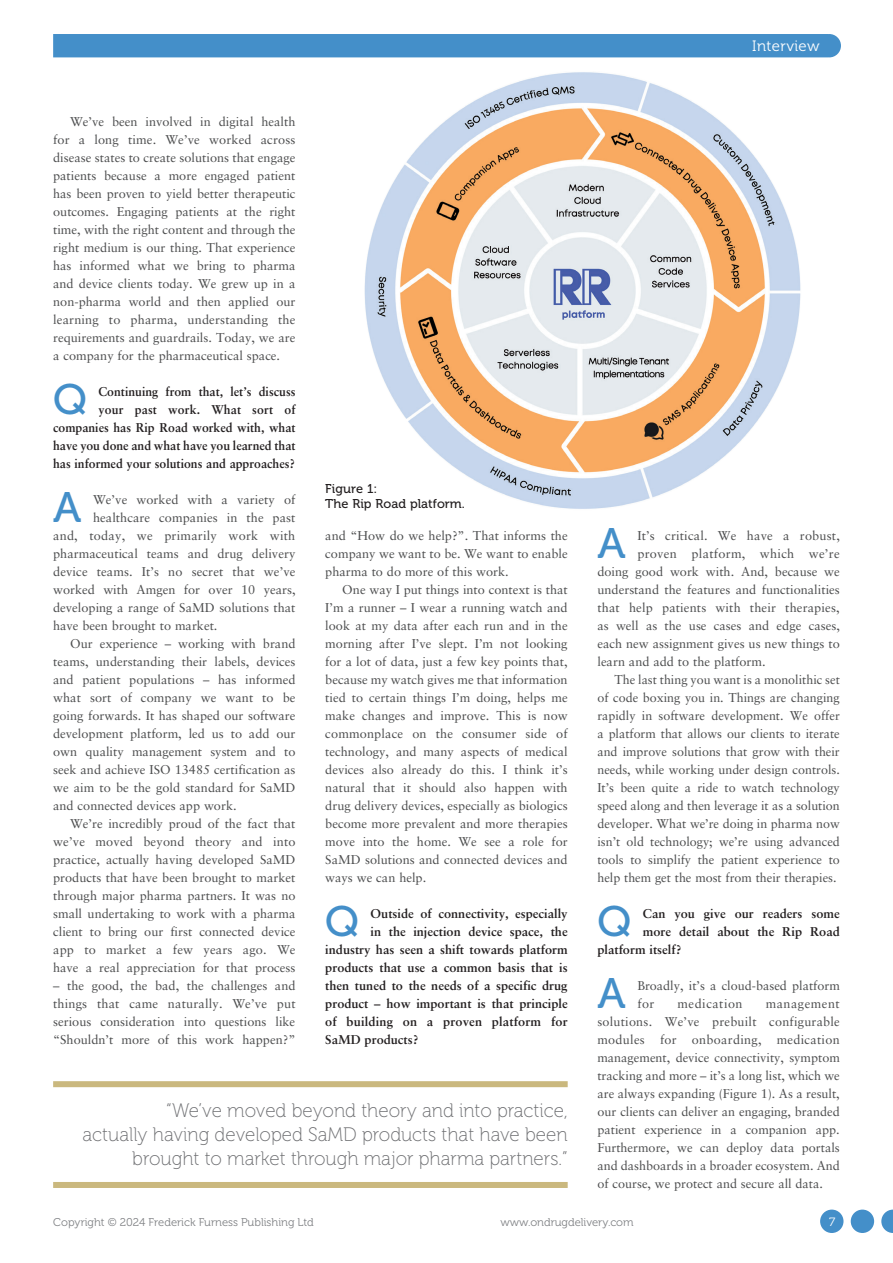
<style>
.page{position:relative;width:893px;height:1263px;background:#fff}
.page>*{position:absolute;margin:0;border:0;box-sizing:border-box;transform-origin:0 0}
.MF_body_no_indent{font:42.45px "Museo 500";color:#448fc9}
.t1{font:19.5px/24px "Museo 100";color:#6c6d70;text-align:right}
.t2{font:15px "Museo 300";letter-spacing:.025em;color:#fff}
.MF_body{font:12.75px/18px "Sabon LT Std";color:#4b4c4d;text-align:justify}
.MF_body_no_indent-2{font:12.75px/18px "Sabon LT Std";color:#4b4c4d}
.MF_body_no_indent-3{font:700 12.75px "Sabon LT Std";color:#231f20}
.MF_body_no_indent-4{font:700 12.75px/18px "Sabon LT Std";color:#231f20;text-align:right;scale:.96 1}
.MF_Captions{font:12.75px/15.3px "Museo 500";letter-spacing:.005em;color:#231f20}
.MF_body_no_indent-5{font:12.75px "Sabon LT Std";letter-spacing:.02em;color:#4b4c4d}
.MF_body_no_indent-6{font:12.75px "Sabon LT Std";letter-spacing:.04em;color:#4b4c4d}
.t3{font:12px "Museo 300";color:#fff}
.t4{font:11.25px "Museo 300";color:#808285}
</style>
<div class="page">
<div style="left:53px;top:1081px;width:515px;height:6px;background:#cab87e"></div>
<div style="left:53px;top:1182px;width:515px;height:6px;background:#cab87e"></div>
<div style="left:53px;top:34px;width:788px;height:23px;background:#448fc9"></div>
<img style="left:364px;top:72px;width:437px;height:437px">
<svg style="left:881px;top:1209px;width:12px;height:24px"></svg>
<div style="left:851px;top:1209px;width:23px;height:24px;background:#448fc9;border-radius:50%"></div>
<div style="left:820px;top:1209px;width:23px;height:24px;background:#448fc9;border-radius:50%"></div>
<p class="MF_body" style="left:53px;top:112px;width:244px;text-indent:17px">We’ve been involved in digital health for a long time. We’ve worked across disease states to create solutions that engage patients because a more engaged patient has been proven to yield better therapeutic outcomes. Engaging patients at the right time, with the right content and through the right medium is our thing. That experience has informed what we bring to pharma and device clients today. We grew up in a non-pharma world and then applied our learning to pharma, understanding the requirements and guardrails. Today, we are a company for the pharmaceutical space.</p>
<p class="MF_body_no_indent" style="left:53px;top:376px;width:35px">Q</p>
<p class="MF_body_no_indent-4" style="left:53px;top:382px;width:254px">Continuing from that, let’s discuss<br>your past work. What sort of companies has Rip Road worked with, what have you done and what have you learned that has informed your solutions and approaches?</p>
<p class="MF_body_no_indent" style="left:53px;top:484px;width:30px">A</p>
<p class="MF_body_no_indent-2" style="left:93px;top:490px;width:204px">We’ve worked with a variety of</p>
<p class="MF_body_no_indent-2" style="left:93px;top:508px;width:204px">healthcare companies in the past</p>
<p class="MF_body_no_indent-2" style="left:53px;top:526px;width:244px">and, today, we primarily work with</p>
<p class="MF_body_no_indent-2" style="left:53px;top:544px;width:244px">pharmaceutical teams and drug delivery</p>
<p class="MF_body_no_indent-2" style="left:53px;top:562px;width:244px">device teams. It’s no secret that we’ve</p>
<p class="MF_body_no_indent-2" style="left:53px;top:580px;width:244px">worked with Amgen for over 10 years,</p>
<p class="MF_body_no_indent-2" style="left:53px;top:598px;width:244px">developing a range of SaMD solutions that</p>
<p class="MF_body_no_indent-2" style="left:53px;top:616px;width:166px">have been brought to market.</p>
<p class="MF_body" style="left:53px;top:634px;width:244px;text-indent:17px">Our experience – working with brand teams, understanding their labels, devices and patient populations – has informed what sort of company we want to be going forwards. It has shaped our software development platform, led us to add our own quality management system and to seek and achieve ISO 13485 certification as we aim to be the gold standard for SaMD and connected devices app work.</p>
<p class="MF_body" style="left:53px;top:814px;width:244px;text-indent:17px">We’re incredibly proud of the fact that we’ve moved beyond theory and into practice, actually having developed SaMD products that have been brought to market through major pharma partners. It was no small undertaking to work with a pharma client to bring our first connected device app to market a few years ago. We have a real appreciation for that process</p>
<p class="MF_body" style="left:53px;top:976px;width:244px">– the good, the bad, the challenges and things that came naturally. We’ve put serious consideration into questions like “Shouldn’t more of this work happen?”</p>
<p class="MF_Captions" style="left:325px;top:481px;width:141px">Figure 1:<br>The Rip Road platform.</p>
<p class="MF_body" style="left:325px;top:526px;width:244px">and “How do we help?”. That informs the company we want to be. We want to enable pharma to do more of this work.</p>
<p class="MF_body" style="left:325px;top:580px;width:244px;text-indent:17px">One way I put things into context is that I’m a runner – I wear a running watch and look at my data after each run and in the morning after I’ve slept. I’m not looking for a lot of data, just a few key points that, because my watch gives me that information tied to certain things I’m doing, helps me make changes and improve. This is now commonplace on the consumer side of technology, and many aspects of medical devices also already do this. I think it’s natural that it should also happen with drug delivery devices, especially as biologics become more prevalent and more therapies move into the home. We see a role for SaMD solutions and connected devices and ways we can help.</p>
<p class="MF_body_no_indent" style="left:325px;top:898px;width:35px">Q</p>
<p class="MF_body_no_indent-3" style="left:371px;top:906px;width:199px">Outside of connectivity, especially</p>
<p class="MF_body_no_indent-3" style="left:371px;top:924px;width:199px">in the injection device space, the</p>
<p class="MF_body_no_indent-3" style="left:325px;top:942px;width:244px">industry has seen a shift towards platform</p>
<p class="MF_body_no_indent-3" style="left:325px;top:960px;width:244px">products that use a common basis that is</p>
<p class="MF_body_no_indent-3" style="left:325px;top:978px;width:244px">then tuned to the needs of a specific drug</p>
<p class="MF_body_no_indent-3" style="left:325px;top:996px;width:244px">product – how important is that principle</p>
<p class="MF_body_no_indent-3" style="left:325px;top:1014px;width:244px">of building on a proven platform for</p>
<p class="MF_body_no_indent-3" style="left:325px;top:1032px;width:95px">SaMD products?</p>
<p class="t1" style="left:83px;top:1099px;width:487px">“We’ve moved beyond theory and into practice,<br>actually having developed SaMD products that have been brought to market through major pharma partners.”</p>
<p class="t2" style="left:752px;top:37px;width:69px">Interview</p>
<p class="MF_body_no_indent" style="left:597px;top:520px;width:30px">A</p>
<p class="MF_body_no_indent-2" style="left:637px;top:526px;width:204px">It’s critical. We have a robust,</p>
<p class="MF_body_no_indent-5" style="left:637px;top:546px;width:204px">proven platform, which we’re</p>
<p class="MF_body_no_indent-2" style="left:597px;top:562px;width:244px">doing good work with. And, because we</p>
<p class="MF_body_no_indent-2" style="left:597px;top:580px;width:244px">understand the features and functionalities</p>
<p class="MF_body_no_indent-2" style="left:597px;top:598px;width:244px">that help patients with their therapies,</p>
<p class="MF_body_no_indent-2" style="left:597px;top:616px;width:244px">as well as the use cases and edge cases,</p>
<p class="MF_body_no_indent-2" style="left:597px;top:634px;width:244px">each new assignment gives us new things to</p>
<p class="MF_body_no_indent-2" style="left:597px;top:652px;width:170px">learn and add to the platform.</p>
<p class="MF_body" style="left:597px;top:670px;width:244px;text-indent:17px">The last thing you want is a monolithic set of code boxing you in. Things are changing rapidly in software development. We offer a platform that allows our clients to iterate and improve solutions that grow with their needs, while working under design controls.<br>It’s been quite a ride to watch technology speed along and then leverage it as a solution developer. What we’re doing in pharma now isn’t old technology; we’re using advanced tools to simplify the patient experience to help them get the most from their therapies.</p>
<p class="MF_body_no_indent" style="left:597px;top:898px;width:35px">Q</p>
<p class="MF_body_no_indent-3" style="left:643px;top:906px;width:198px">Can you give our readers some</p>
<p class="MF_body_no_indent-3" style="left:643px;top:924px;width:199px">more detail about the Rip Road</p>
<p class="MF_body_no_indent-3" style="left:597px;top:942px;width:85px">platform itself?</p>
<p class="MF_body_no_indent" style="left:597px;top:970px;width:30px">A</p>
<p class="MF_body_no_indent-2" style="left:637px;top:976px;width:204px">Broadly, it’s a cloud-based platform for</p>
<p class="MF_body_no_indent-6" style="left:678px;top:996px;width:66px">medication</p>
<p class="MF_body_no_indent-2" style="left:597px;top:994px;width:244px;text-align:justify;text-indent:168px">management solutions. We’ve prebuilt configurable modules for onboarding, medication management, device connectivity, symptom tracking and more – it’s a long list, which we are always expanding (Figure 1). As a result, our clients can deliver an engaging, branded patient experience in a companion app.<br>Furthermore, we can deploy data portals and dashboards in a broader ecosystem. And of course, we protect and secure all data.</p>
<p class="t4" style="left:53px;top:1216px;width:262px">Copyright © 2024 Frederick Furness Publishing Ltd</p>
<p class="t4" style="left:500px;top:1216px;width:135px">www.ondrugdelivery.com</p>
<p class="t3" style="left:829px;top:1215px;width:8px">7</p>
</div>
